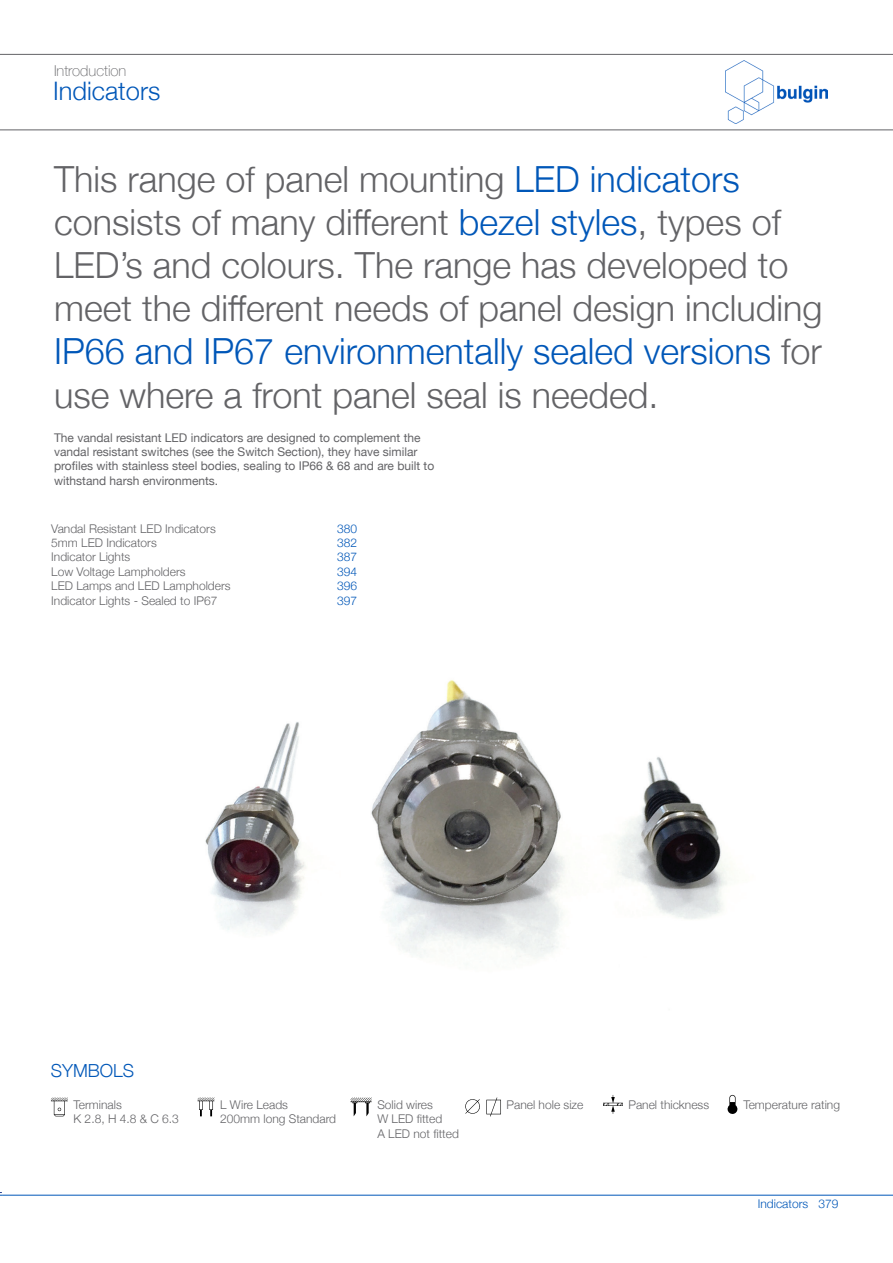
<style>
.page{position:relative;width:893px;height:1263px;background:#fff}
.page>*{position:absolute;margin:0;border:0;box-sizing:border-box;transform-origin:0 0}
.t1{font:300 36px/43.2px "Helvetica Neue";color:#636366}
.Chapter_Titles{font:300 25.5px "Helvetica Neue";color:#0057b8}
.t2{font:300 18px "Helvetica Neue";color:#0057b8}
.t3{font:100 15px "Helvetica Neue";color:#636366}
.Chapter_Content_Titl{font:300 12px "Helvetica Neue";color:#636366}
.t4{font:12px/14.4px "Helvetica Neue";color:#636366}
.Chapter_Content_Titl-2{font:300 12px "Helvetica Neue";color:#0057b8}
.s1{color:#0057b8}
</style>
<div class="page">
<hr style="left:2px;top:1195px;width:891px;height:1px;background:#0057b8">
<img style="left:726px;top:61px;width:101px;height:63px">
<hr style="left:0;top:54px;width:893px;height:1px;background:#636366">
<hr style="left:0;top:129px;width:893px;height:1px;background:#636366">
<img style="left:55px;top:680px;width:683px;height:437px">
<svg style="left:486px;top:1097px;width:15px;height:19px"></svg>
<svg style="left:465px;top:1098px;width:15px;height:16px"></svg>
<svg style="left:603px;top:1095px;width:20px;height:19px"></svg>
<svg style="left:350px;top:1097px;width:22px;height:19px"></svg>
<svg style="left:728px;top:1095px;width:9px;height:19px"></svg>
<svg style="left:51px;top:1097px;width:17px;height:19px"></svg>
<svg style="left:197px;top:1097px;width:18px;height:19px"></svg>
<p class="t3" style="left:54px;top:59px;width:74px">Introduction</p>
<p class="Chapter_Titles" style="left:53px;top:70px;width:109px">Indicators</p>
<p class="t1" style="left:54px;top:154px;width:770px">This range of panel mounting <span class="s1">LED indicators </span>consists of many different <span class="s1">bezel styles</span>, types of LED’s and colours. The range has developed to meet the different needs of panel design including <span class="s1">IP66 and IP67 environmentally sealed versions</span> for use where a front panel seal is needed.</p>
<p class="t4" style="left:54px;top:431px;width:382px">The vandal resistant LED indicators are designed to complement the vandal resistant switches (see the Switch Section), they have similar profiles with stainless steel bodies, sealing to IP66 &amp; 68 and are built to withstand harsh environments.</p>
<p class="Chapter_Content_Titl" style="left:51px;top:519px;width:166px">Vandal Resistant LED Indicators</p>
<p class="Chapter_Content_Titl-2" style="left:337px;top:519px;width:22px">380</p>
<p class="Chapter_Content_Titl" style="left:51px;top:533px;width:107px">5mm LED Indicators</p>
<p class="Chapter_Content_Titl-2" style="left:337px;top:533px;width:22px">382</p>
<p class="Chapter_Content_Titl" style="left:51px;top:547px;width:81px">Indicator Lights</p>
<p class="Chapter_Content_Titl-2" style="left:337px;top:547px;width:22px">387</p>
<p class="Chapter_Content_Titl" style="left:51px;top:562px;width:136px">Low Voltage Lampholders</p>
<p class="Chapter_Content_Titl-2" style="left:337px;top:562px;width:22px">394</p>
<p class="Chapter_Content_Titl" style="left:51px;top:576px;width:181px">LED Lamps and LED Lampholders</p>
<p class="Chapter_Content_Titl-2" style="left:337px;top:576px;width:22px">396</p>
<p class="Chapter_Content_Titl" style="left:51px;top:591px;width:168px">Indicator Lights - Sealed to IP67</p>
<p class="Chapter_Content_Titl-2" style="left:337px;top:591px;width:22px">397</p>
<p class="t2" style="left:51px;top:1055px;width:85px">SYMBOLS</p>
<p class="Chapter_Content_Titl" style="left:74px;top:1095px;width:50px">Terminals</p>
<p class="Chapter_Content_Titl" style="left:74px;top:1109px;width:107px">K 2.8, H 4.8 &amp; C 6.3</p>
<p class="Chapter_Content_Titl" style="left:220px;top:1095px;width:69px">L Wire Leads</p>
<p class="Chapter_Content_Titl" style="left:220px;top:1109px;width:118px">200mm long Standard</p>
<p class="Chapter_Content_Titl" style="left:377px;top:1095px;width:57px">Solid wires</p>
<p class="Chapter_Content_Titl" style="left:377px;top:1109px;width:66px">W LED fitted</p>
<p class="Chapter_Content_Titl" style="left:377px;top:1124px;width:83px">A LED not fitted</p>
<p class="Chapter_Content_Titl" style="left:507px;top:1095px;width:78px">Panel hole size</p>
<p class="Chapter_Content_Titl" style="left:628px;top:1095px;width:82px">Panel thickness</p>
<p class="Chapter_Content_Titl" style="left:743px;top:1095px;width:98px">Temperature rating</p>
<p class="Chapter_Content_Titl-2" style="left:758px;top:1194px;width:82px">Indicators 379</p>
</div>
